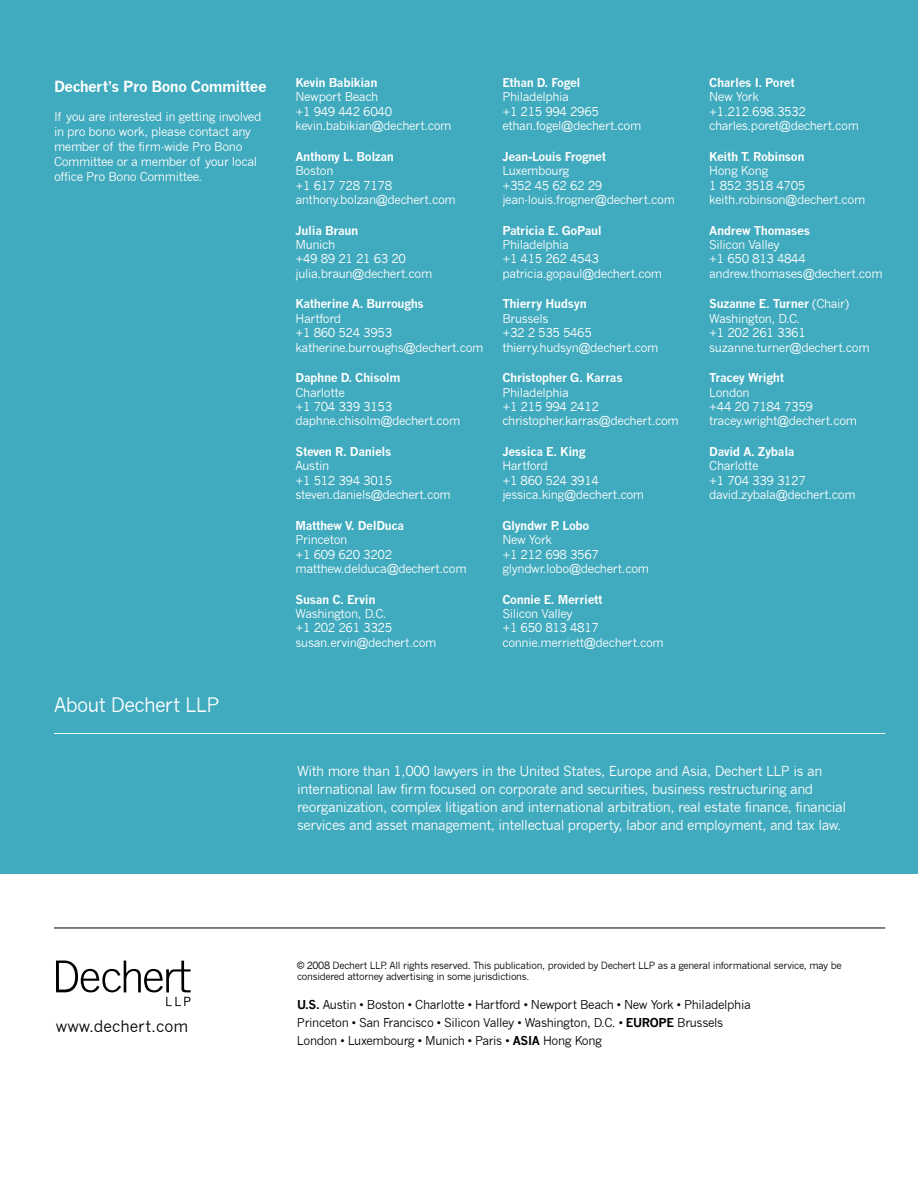
<style>
.page{position:relative;width:918px;height:1188px;background:#fff}
.page>*{position:absolute;margin:0;border:0;box-sizing:border-box;transform-origin:0 0}
.t1{font:57px "D Three LLP";color:#000}
.t2{font:19.5px "News Gothic";letter-spacing:-.03em;color:#fff}
.t3{font:15.75px "News Gothic";color:#000}
.t4{font:700 15px "News Gothic";letter-spacing:-.03em;color:#fff}
.t5{font:13.5px/18px "News Gothic";letter-spacing:-.03em;color:#fff}
.t6{font:12px/14.4px "News Gothic";letter-spacing:-.03em;color:#fff}
.t7{font:700 12px "News Gothic";letter-spacing:-.03em;color:#fff}
.t8{font:12px/18px "News Gothic";letter-spacing:-.03em;color:#000}
.t9{font:9.75px/11.7px "News Gothic";letter-spacing:-.03em;color:#000}
.s1{font-weight:700}
</style>
<div class="page">
<div style="left:0;top:0;width:918px;height:873px;background:#40aabe"></div>
<hr style="left:54px;top:928px;width:831px;height:1px;background:#000">
<hr style="left:54px;top:733px;width:831px;height:1px;background:#fff">
<p class="t4" style="left:54px;top:77px;width:214px">Dechert’s Pro Bono Committee</p>
<p class="t6" style="left:54px;top:109px;width:209px;line-height:15px">If you are interested in getting involved in pro bono work, please contact any member of the firm-wide Pro Bono Committee or a member of your local office Pro Bono Committee.</p>
<h2 class="t2" style="left:54px;top:694px;width:167px">About Dechert LLP</h2>
<p class="t7" style="left:296px;top:75px;width:83px">Kevin Babikian</p>
<p class="t6" style="left:296px;top:90px;width:158px">Newport Beach<br>+1 949 442 6040 kevin.babikian@dechert.com</p>
<p class="t7" style="left:296px;top:149px;width:100px">Anthony L. Bolzan</p>
<p class="t6" style="left:296px;top:164px;width:162px">Boston<br>+1 617 728 7178 anthony.bolzan@dechert.com</p>
<p class="t7" style="left:296px;top:223px;width:64px">Julia Braun</p>
<p class="t6" style="left:296px;top:238px;width:138px">Munich<br>+49 89 21 21 63 20 julia.braun@dechert.com</p>
<p class="t7" style="left:296px;top:297px;width:130px">Katherine A. Burroughs</p>
<p class="t6" style="left:296px;top:311px;width:189px">Hartford<br>+1 860 524 3953 katherine.burroughs@dechert.com</p>
<p class="t7" style="left:296px;top:371px;width:107px">Daphne D. Chisolm</p>
<p class="t6" style="left:296px;top:385px;width:166px">Charlotte<br>+1 704 339 3153 daphne.chisolm@dechert.com</p>
<p class="t7" style="left:296px;top:444px;width:98px">Steven R. Daniels</p>
<p class="t6" style="left:296px;top:459px;width:157px">Austin<br>+1 512 394 3015 steven.daniels@dechert.com</p>
<p class="t7" style="left:296px;top:518px;width:110px">Matthew V. DelDuca</p>
<p class="t6" style="left:296px;top:533px;width:173px">Princeton<br>+1 609 620 3202 matthew.delduca@dechert.com</p>
<p class="t7" style="left:296px;top:592px;width:82px">Susan C. Ervin</p>
<p class="t6" style="left:296px;top:607px;width:143px">Washington, D.C.<br>+1 202 261 3325 susan.ervin@dechert.com</p>
<p class="t7" style="left:502px;top:75px;width:80px">Ethan D. Fogel</p>
<p class="t6" style="left:502px;top:90px;width:140px">Philadelphia<br>+1 215 994 2965 ethan.fogel@dechert.com</p>
<p class="t7" style="left:502px;top:149px;width:105px">Jean-Louis Frognet</p>
<p class="t6" style="left:502px;top:164px;width:174px">Luxembourg<br>+352 45 62 62 29 jean-louis.frogner@dechert.com</p>
<p class="t7" style="left:502px;top:223px;width:101px">Patricia E. GoPaul</p>
<p class="t6" style="left:502px;top:238px;width:161px">Philadelphia<br>+1 415 262 4543 patricia.gopaul@dechert.com</p>
<p class="t7" style="left:502px;top:297px;width:86px">Thierry Hudsyn</p>
<p class="t6" style="left:502px;top:311px;width:158px">Brussels<br>+32 2 535 5465 thierry.hudsyn@dechert.com</p>
<p class="t7" style="left:502px;top:371px;width:122px">Christopher G. Karras</p>
<p class="t6" style="left:502px;top:385px;width:178px">Philadelphia<br>+1 215 994 2412 christopher.karras@dechert.com</p>
<p class="t7" style="left:502px;top:444px;width:85px">Jessica E. King</p>
<p class="t6" style="left:502px;top:459px;width:143px">Hartford<br>+1 860 524 3914 jessica.king@dechert.com</p>
<p class="t7" style="left:502px;top:518px;width:89px">Glyndwr P. Lobo</p>
<p class="t6" style="left:502px;top:533px;width:148px">New York<br>+1 212 698 3567 glyndwr.lobo@dechert.com</p>
<p class="t7" style="left:502px;top:592px;width:102px">Connie E. Merriett</p>
<p class="t6" style="left:502px;top:607px;width:163px">Silicon Valley<br>+1 650 813 4817 connie.merriett@dechert.com</p>
<p class="t7" style="left:709px;top:75px;width:87px">Charles I. Poret</p>
<p class="t6" style="left:709px;top:90px;width:151px">New York<br>+1.212.698.3532 charles.poret@dechert.com</p>
<p class="t7" style="left:709px;top:149px;width:97px">Keith T. Robinson</p>
<p class="t6" style="left:709px;top:164px;width:158px">Hong Kong<br>1 852 3518 4705 keith.robinson@dechert.com</p>
<p class="t7" style="left:709px;top:223px;width:102px">Andrew Thomases</p>
<p class="t6" style="left:709px;top:238px;width:175px">Silicon Valley<br>+1 650 813 4844 andrew.thomases@dechert.com</p>
<p class="t6" style="left:709px;top:297px;width:162px"><span class="s1">Suzanne E. Turner</span> (Chair)<br>Washington, D.C.<br>+1 202 261 3361 suzanne.turner@dechert.com</p>
<p class="t7" style="left:709px;top:371px;width:76px">Tracey Wright</p>
<p class="t6" style="left:709px;top:385px;width:149px">London<br>+44 20 7184 7359 tracey.wright@dechert.com</p>
<p class="t7" style="left:709px;top:444px;width:87px">David A. Zybala</p>
<p class="t6" style="left:709px;top:459px;width:148px">Charlotte<br>+1 704 339 3127 david.zybala@dechert.com</p>
<p class="t5" style="left:297px;top:762px;width:551px">With more than 1,000 lawyers in the United States, Europe and Asia, Dechert LLP is an international law firm focused on corporate and securities, business restructuring and reorganization, complex litigation and international arbitration, real estate finance, financial services and asset management, intellectual property, labor and employment, and tax law.</p>
<h1 class="t1" style="left:56px;top:953px;width:143px">D</h1>
<h3 class="t3" style="left:56px;top:1017px;width:134px">www.dechert.com</h3>
<p class="t9" style="left:297px;top:959px;width:546px">© 2008 Dechert LLP. All rights reserved. This publication, provided by Dechert LLP as a general informational service, may be considered attorney advertising in some jurisdictions.</p>
<p class="t8" style="left:297px;top:996px;width:455px"><span class="s1">U.S.</span> Austin • Boston • Charlotte • Hartford • Newport Beach • New York • Philadelphia<br>Princeton • San Francisco • Silicon Valley • Washington, D.C. • <span class="s1">EUROPE</span> Brussels<br>London • Luxembourg • Munich • Paris • <span class="s1">ASIA</span> Hong Kong</p>
</div>
